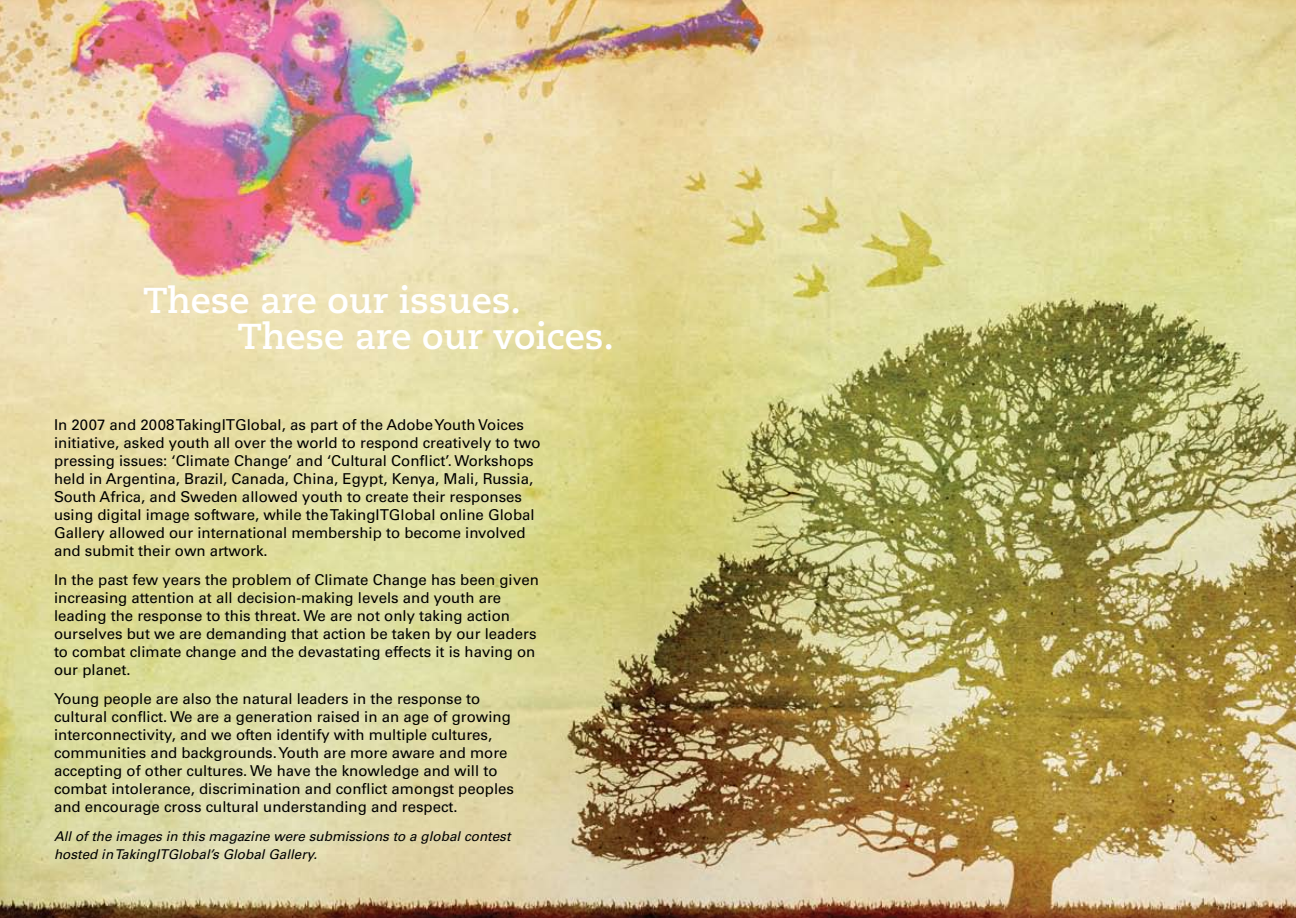
<style>
.page{position:relative;width:1296px;height:918px;background:#fff}
.page>*{position:absolute;margin:0;border:0;box-sizing:border-box;transform-origin:0 0}
.t1{font:700 36px/36px "Caecilia LT Std";color:#fff}
.t2{font:15px/18px "Univers LT Std";color:#000}
.t3{font:italic 13.5px/18px "Univers LT Std";color:#000}
</style>
<div class="page">
<img style="left:0;top:0;width:1296px;height:918px">
<svg style="left:110px;top:270px;width:512px;height:97px;background:#ebdfae"></svg>
<h1 class="t1" style="left:238px;top:283px;width:378px;text-indent:-94px">These are our issues.<br>These are our voices.</h1>
<p class="t2" style="left:54px;top:416px;width:488px">In 2007 and 2008 TakingITGlobal, as part of the Adobe Youth Voices initiative, asked youth all over the world to respond creatively to two pressing issues: ‘Climate Change’ and ‘Cultural Conflict’. Workshops held in Argentina, Brazil, Canada, China, Egypt, Kenya, Mali, Russia, South Africa, and Sweden allowed youth to create their responses using digital image software, while the TakingITGlobal online Global Gallery allowed our international membership to become involved and submit their own artwork.</p>
<p class="t2" style="left:54px;top:571px;width:486px">In the past few years the problem of Climate Change has been given increasing attention at all decision-making levels and youth are leading the response to this threat. We are not only taking action ourselves but we are demanding that action be taken by our leaders to combat climate change and the devastating effects it is having on our planet.</p>
<p class="t2" style="left:54px;top:690px;width:462px">Young people are also the natural leaders in the response to cultural conflict. We are a generation raised in an age of growing interconnectivity, and we often identify with multiple cultures, communities and backgrounds. Youth are more aware and more accepting of other cultures. We have the knowledge and will to combat intolerance, discrimination and conflict amongst peoples and encourage cross cultural understanding and respect.</p>
<p class="t3" style="left:54px;top:827px;width:458px">All of the images in this magazine were submissions to a global contest hosted in TakingITGlobal’s Global Gallery.</p>
</div>
